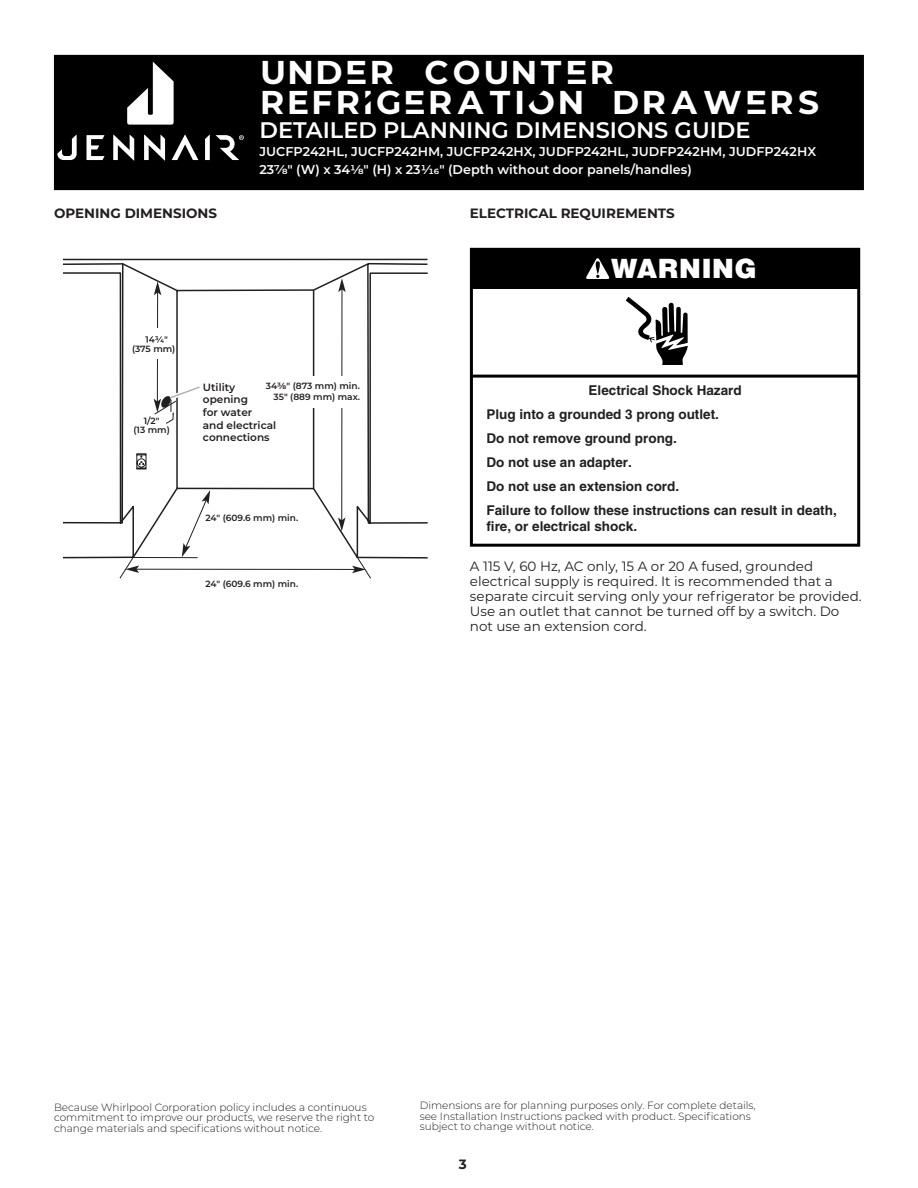
<style>
.page{position:relative;width:918px;height:1188px;background:#fff}
.page>*{position:absolute;margin:0;border:0;box-sizing:border-box;transform-origin:0 0}
.t1{font:33px/30px "Defiant Sans Regular";color:#fff}
.t2{font:900 27px "Helvetica";color:#fff}
.t3{font:600 22.5px "Montserrat";color:#fff}
.t4{font:13.5px/15px "Montserrat";color:#231f20}
.t5{font:700 13.5px/24px "Helvetica";color:#231f20}
.t6{font:700 13.5px "Montserrat";color:#231f20}
.t7{font:600 12.75px/18px "Montserrat";color:#fefafc}
.t8{font:300 10.5px/10.5px "Montserrat";color:#231f20}
.t9{font:600 10.5px/12.6px "Montserrat";color:#231f20}
.t10{font:600 9px/9px "Montserrat";color:#231f20;text-align:center}
</style>
<div class="page">
<div style="left:55px;top:56px;width:808px;height:133px;background:#000"></div>
<div style="left:54px;top:55px;width:810px;height:135px;border:2px solid #000"></div>
<svg style="left:87px;top:135px;width:17px;height:25px"></svg>
<svg style="left:144px;top:135px;width:21px;height:26px"></svg>
<svg style="left:172px;top:135px;width:26px;height:25px"></svg>
<svg style="left:205px;top:135px;width:5px;height:25px"></svg>
<svg style="left:113px;top:135px;width:21px;height:26px"></svg>
<svg style="left:57px;top:135px;width:20px;height:25px"></svg>
<svg style="left:127px;top:62px;width:47px;height:63px"></svg>
<svg style="left:216px;top:135px;width:28px;height:25px"></svg>
<svg style="left:63px;top:258px;width:365px;height:301px"></svg>
<svg style="left:119px;top:278px;width:253px;height:301px"></svg>
<svg style="left:626px;top:297px;width:62px;height:68px"></svg>
<div style="left:471px;top:249px;width:388px;height:39px;background:#000"></div>
<hr style="left:471px;top:375px;width:388px;height:3px;background:#000">
<svg style="left:586px;top:258px;width:23px;height:21px"></svg>
<div style="left:470px;top:248px;width:390px;height:299px;border:3px solid #000"></div>
<p class="t6" style="left:54px;top:207px;width:165px">OPENING DIMENSIONS</p>
<p class="t10" style="left:132px;top:344px;width:45px">(375 mm)</p>
<h1 class="t1" style="left:259px;top:59px;width:564px">UNDER COUNTER<br>REFRIGERATION DRAWERS</h1>
<h3 class="t3" style="left:259px;top:119px;width:493px">DETAILED PLANNING DIMENSIONS GUIDE</h3>
<p class="t7" style="left:259px;top:143px;width:558px">JUCFP242HL, JUCFP242HM, JUCFP242HX, JUDFP242HL, JUDFP242HM, JUDFP242HX<br>237/8" (W) x 341/8" (H) x 231/16" (Depth without door panels/handles)</p>
<p class="t6" style="left:470px;top:207px;width:206px">ELECTRICAL REQUIREMENTS</p>
<h2 class="t2" style="left:611px;top:253px;width:148px">WARNING</h2>
<p class="t10" style="left:133px;top:417px;width:38px">1/2"<br>(13 mm)</p>
<p class="t10" style="left:266px;top:381px;width:96px;line-height:10.5px;text-align:right">343⁄8" (873 mm) min.<br>35" (889 mm) max.</p>
<p class="t9" style="left:203px;top:381px;width:75px">Utility opening<br>for water<br>and electrical connections</p>
<p class="t10" style="left:206px;top:514px;width:94px">24" (609.6 mm) min.</p>
<p class="t10" style="left:206px;top:579px;width:94px">24" (609.6 mm) min.</p>
<p class="t5" style="left:486px;top:379px;width:352px;text-indent:102px">Electrical Shock Hazard<br>Plug into a grounded 3 prong outlet.<br>Do not remove ground prong.<br>Do not use an adapter.<br>Do not use an extension cord.<br>Failure to follow these instructions can result in death,</p>
<p class="t5" style="left:486px;top:516px;width:152px">fire, or electrical shock.</p>
<p class="t4" style="left:470px;top:559px;width:393px">A 115 V, 60 Hz, AC only, 15 A or 20 A fused, grounded electrical supply is required. It is recommended that a separate circuit serving only your refrigerator be provided.<br>Use an outlet that cannot be turned off by a switch. Do not use an extension cord.</p>
<p class="t8" style="left:54px;top:1103px;width:322px">Because Whirlpool Corporation policy includes a continuous commitment to improve our products, we reserve the right to change materials and specifications without notice.</p>
<p class="t8" style="left:420px;top:1101px;width:338px">Dimensions are for planning purposes only. For complete details, see Installation Instructions packed with product. Specifications subject to change without notice.</p>
<p class="t6" style="left:459px;top:1157px;width:9px">3</p>
</div>
